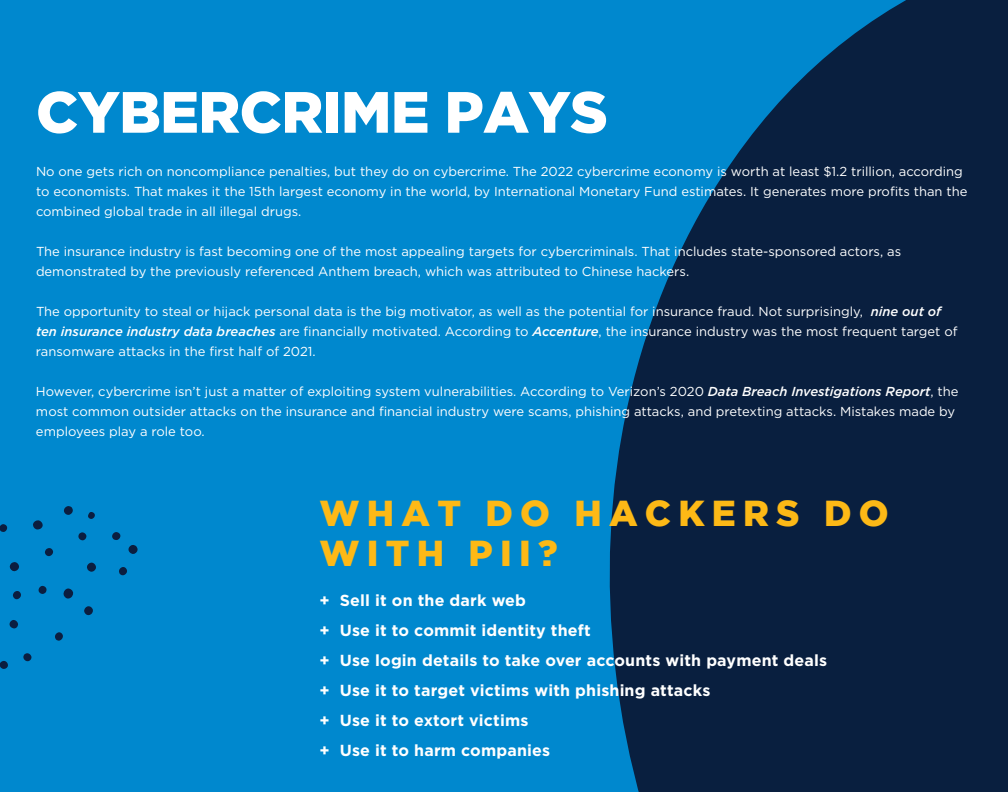
<style>
.page{position:relative;width:1008px;height:792px;background:#0088ce}
.page>*{position:absolute;margin:0;border:0;box-sizing:border-box;transform-origin:0 0}
.t1{font:900 58.1px "Gotham";letter-spacing:-.01em;color:#fff}
.t2{font:900 36px "Gotham";letter-spacing:.2em;color:#fdb916}
.t3{font:700 16px "Gotham";letter-spacing:.01em;color:#fff}
.t4{font:13px/20px "Gotham";color:#fff}
.s1{font-weight:500;font-style:italic}
</style>
<div class="page">
<svg style="left:609px;top:0;width:399px;height:792px;fill:#091f3f"></svg>
<svg style="left:33px;top:520px;width:10px;height:10px"></svg>
<svg style="left:63px;top:588px;width:11px;height:11px"></svg>
<svg style="left:128px;top:545px;width:10px;height:9px"></svg>
<svg style="left:84px;top:606px;width:9px;height:10px"></svg>
<svg style="left:64px;top:506px;width:9px;height:9px"></svg>
<svg style="left:9px;top:562px;width:10px;height:10px"></svg>
<svg style="left:9px;top:620px;width:9px;height:9px"></svg>
<svg style="left:87px;top:562px;width:9px;height:10px"></svg>
<svg style="left:119px;top:567px;width:8px;height:9px"></svg>
<svg style="left:0;top:661px;width:8px;height:8px"></svg>
<svg style="left:55px;top:632px;width:8px;height:9px"></svg>
<svg style="left:13px;top:591px;width:8px;height:9px"></svg>
<svg style="left:112px;top:532px;width:9px;height:8px"></svg>
<svg style="left:78px;top:532px;width:9px;height:9px"></svg>
<svg style="left:45px;top:548px;width:8px;height:9px"></svg>
<svg style="left:0;top:524px;width:8px;height:8px"></svg>
<svg style="left:23px;top:653px;width:9px;height:9px"></svg>
<svg style="left:38px;top:585px;width:9px;height:9px"></svg>
<svg style="left:88px;top:512px;width:7px;height:7px"></svg>
<p class="t1" style="left:36px;top:79px;width:573px">CYBERCRIME PAYS</p>
<p class="t4" style="left:36px;top:161px;width:933px">No one gets rich on noncompliance penalties, but they do on cybercrime. The 2022 cybercrime economy is worth at least $1.2 trillion, according to economists. That makes it the 15th largest economy in the world, by International Monetary Fund estimates. It generates more profits than the combined global trade in all illegal drugs.</p>
<p class="t4" style="left:36px;top:241px;width:867px">The insurance industry is fast becoming one of the most appealing targets for cybercriminals. That includes state-sponsored actors, as demonstrated by the previously referenced Anthem breach, which was attributed to Chinese hackers.</p>
<p class="t4" style="left:36px;top:301px;width:923px">The opportunity to steal or hijack personal data is the big motivator, as well as the potential for insurance fraud. Not surprisingly, <span class="s1">nine out of ten insurance industry data breaches</span> are financially motivated. According to <span class="s1">Accenture</span>, the insurance industry was the most frequent target of ransomware attacks in the first half of 2021.</p>
<p class="t4" style="left:36px;top:381px;width:924px">However, cybercrime isn’t just a matter of exploiting system vulnerabilities. According to Verizon’s 2020 <span class="s1">Data Breach Investigations Report</span>, the most common outsider attacks on the insurance and financial industry were scams, phishing attacks, and pretexting attacks. Mistakes made by employees play a role too.</p>
<p class="t2" style="left:320px;top:492px;width:571px">WHAT DO HACKERS DO</p>
<p class="t2" style="left:320px;top:532px;width:239px">WITH PII?</p>
<p class="t3" style="left:320px;top:590px;width:208px">+ Sell it on the dark web</p>
<p class="t3" style="left:320px;top:620px;width:273px">+ Use it to commit identity theft</p>
<p class="t3" style="left:320px;top:650px;width:509px">+ Use login details to take over accounts with payment deals</p>
<p class="t3" style="left:320px;top:680px;width:392px">+ Use it to target victims with phishing attacks</p>
<p class="t3" style="left:320px;top:710px;width:210px">+ Use it to extort victims</p>
<p class="t3" style="left:320px;top:740px;width:232px">+ Use it to harm companies</p>
</div>
